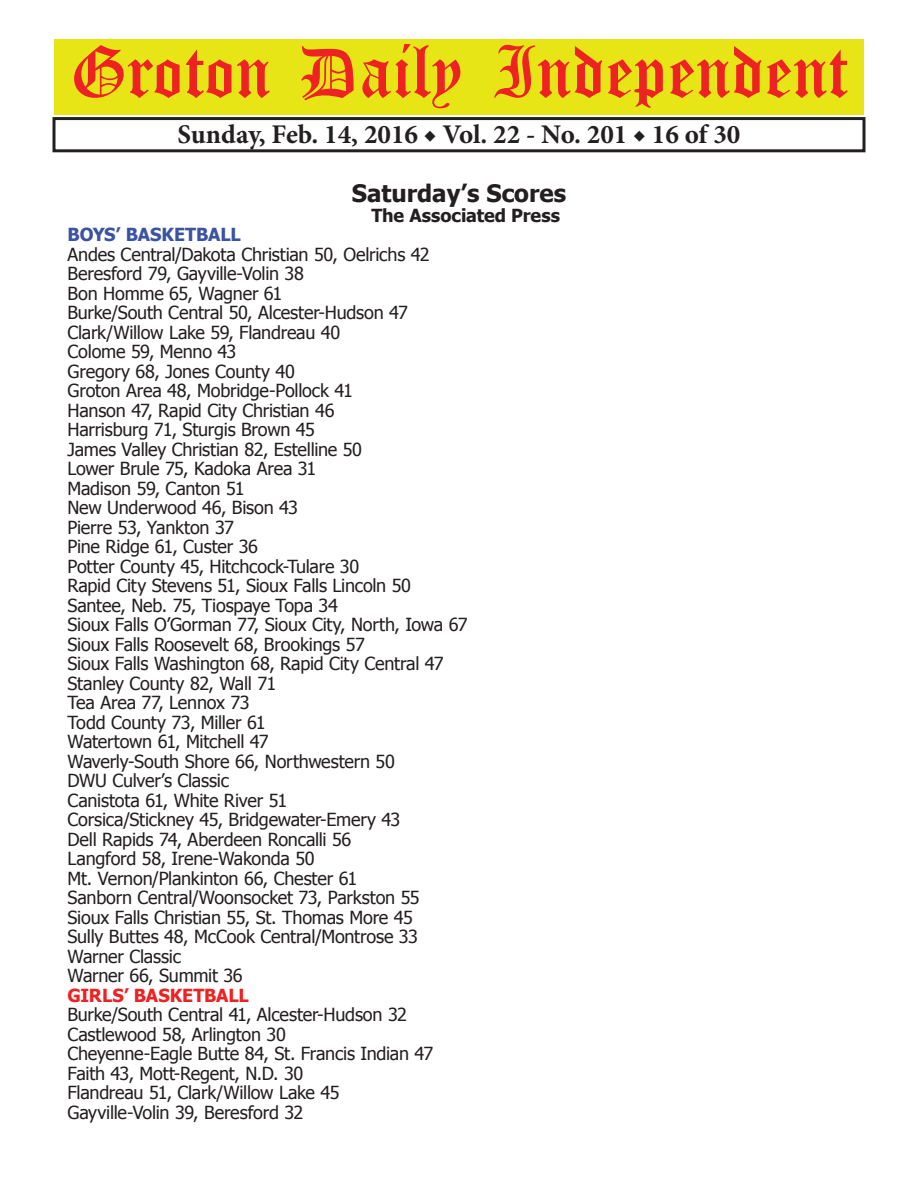
<style>
.page{position:relative;width:918px;height:1188px;background:#fff}
.page>*{position:absolute;margin:0;border:0;box-sizing:border-box;transform-origin:0 0}
.t1{font:54px "Old English Five";color:#ee2123}
.t2{font:700 27px "Minion Pro";color:#231f20}
.t3{font:700 24px "Tahoma";color:#231f20}
.t4{font:18px/19.5px "Tahoma";letter-spacing:-.015em;color:#231f20}
.t5{font:700 18px "Tahoma";letter-spacing:-.005em;color:#231f20}
.t6{font:700 18px "Tahoma";letter-spacing:-.01em;color:#ee2123}
.t7{font:700 18px "Tahoma";letter-spacing:-.01em;color:#3a53a3}
</style>
<div class="page">
<div style="left:52px;top:117px;width:814px;height:35px;border:3px solid #231f20"></div>
<div style="left:54px;top:40px;width:810px;height:75px;background:#e7e515"></div>
<h1 class="t1" style="left:70px;top:47px;width:779px">Groton Daily Independent</h1>
<h2 class="t2" style="left:178px;top:116px;width:564px">Sunday, Feb. 14, 2016 ◆ Vol. 22 - No. 201 ◆ 16 of 30</h2>
<h3 class="t3" style="left:352px;top:177px;width:216px">Saturday’s Scores</h3>
<p class="t5" style="left:371px;top:203px;width:190px">The Associated Press</p>
<p class="t7" style="left:68px;top:222px;width:175px">BOYS’ BASKETBALL</p>
<p class="t4" style="left:68px;top:244px;width:402px">Andes Central/Dakota Christian 50, Oelrichs 42<br>Beresford 79, Gayville-Volin 38<br>Bon Homme 65, Wagner 61<br>Burke/South Central 50, Alcester-Hudson 47<br>Clark/Willow Lake 59, Flandreau 40<br>Colome 59, Menno 43<br>Gregory 68, Jones County 40<br>Groton Area 48, Mobridge-Pollock 41<br>Hanson 47, Rapid City Christian 46<br>Harrisburg 71, Sturgis Brown 45<br>James Valley Christian 82, Estelline 50<br>Lower Brule 75, Kadoka Area 31<br>Madison 59, Canton 51<br>New Underwood 46, Bison 43<br>Pierre 53, Yankton 37<br>Pine Ridge 61, Custer 36<br>Potter County 45, Hitchcock-Tulare 30<br>Rapid City Stevens 51, Sioux Falls Lincoln 50<br>Santee, Neb. 75, Tiospaye Topa 34<br>Sioux Falls O’Gorman 77, Sioux City, North, Iowa 67<br>Sioux Falls Roosevelt 68, Brookings 57<br>Sioux Falls Washington 68, Rapid City Central 47<br>Stanley County 82, Wall 71<br>Tea Area 77, Lennox 73<br>Todd County 73, Miller 61<br>Watertown 61, Mitchell 47<br>Waverly-South Shore 66, Northwestern 50<br>DWU Culver’s Classic<br>Canistota 61, White River 51<br>Corsica/Stickney 45, Bridgewater-Emery 43<br>Dell Rapids 74, Aberdeen Roncalli 56<br>Langford 58, Irene-Wakonda 50<br>Mt. Vernon/Plankinton 66, Chester 61<br>Sanborn Central/Woonsocket 73, Parkston 55<br>Sioux Falls Christian 55, St. Thomas More 45<br>Sully Buttes 48, McCook Central/Montrose 33<br>Warner Classic<br>Warner 66, Summit 36</p>
<p class="t6" style="left:68px;top:982px;width:183px">GIRLS’ BASKETBALL</p>
<p class="t4" style="left:68px;top:1004px;width:367px">Burke/South Central 41, Alcester-Hudson 32<br>Castlewood 58, Arlington 30<br>Cheyenne-Eagle Butte 84, St. Francis Indian 47<br>Faith 43, Mott-Regent, N.D. 30<br>Flandreau 51, Clark/Willow Lake 45<br>Gayville-Volin 39, Beresford 32</p>
</div>
